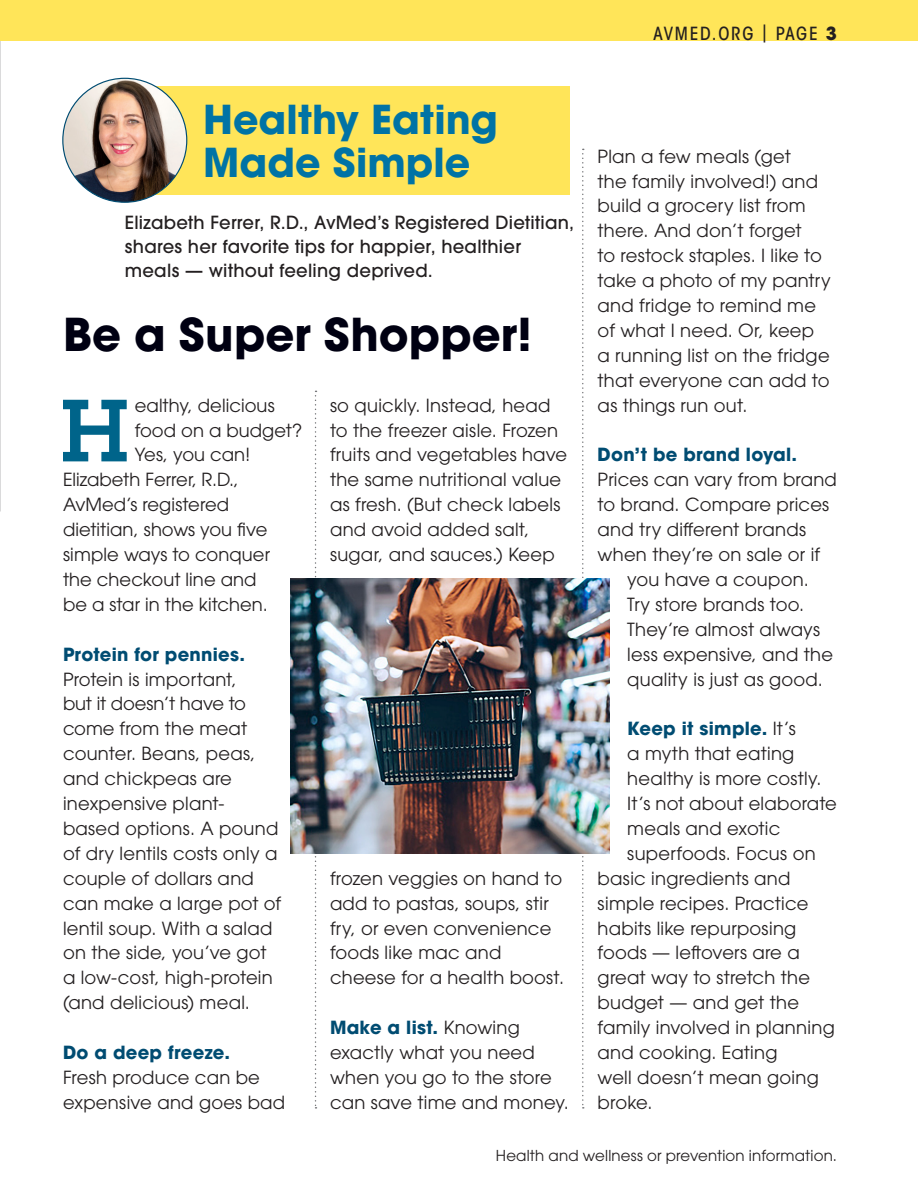
<style>
.page{position:relative;width:918px;height:1188px;background:#fff}
.page>*{position:absolute;margin:0;border:0;box-sizing:border-box;transform-origin:0 0}
.GK_AVMed21-TEXT_-CAP{font:700 93.75px "Archer";color:#00648a}
.GK_Headline_22on24{font:700 45px "ITC Avant Garde Std";color:#000012}
.GK_HEAD_Healthy_Eati{font:700 39.6px/42.9px "ITC Avant Garde Std";color:#0073a5}
.GK_AVMed21-TEXT_-NO{font:18px/24.9px "ITC Avant Garde Std";letter-spacing:.015em;color:#231f20}
.GK_AVMed21-TEXT_-CAP-2{font:18px "ITC Avant Garde Std";letter-spacing:.005em;color:#231f20}
.GK_SUBHEAD_Healthy_E{font:500 18px/24px "ITC Avant Garde Std";letter-spacing:.015em;color:#231f20}
.t1{font:700 18px "ITC Avant Garde Std";letter-spacing:.015em;color:#004c72}
.GK_FOLIO{font:500 condensed 18px "ITC Avant Garde Std";letter-spacing:.1em;color:#231f20}
.GK_Info_folio_line{font:15px "ITC Avant Garde Std";letter-spacing:.01em;color:#231f20}
.s1{font-weight:700;color:#004c72}
.s2{font-weight:700;font-stretch:normal}
.s3{font-weight:400;color:#231f20}
</style>
<div class="page">
<img style="left:0;top:41px;width:1px;height:470px">
<div style="left:0;top:0;width:918px;height:40px;background:#ffe559"></div>
<svg style="left:582px;top:149px;width:2px;height:960px"></svg>
<svg style="left:315px;top:391px;width:2px;height:718px"></svg>
<div style="left:112px;top:86px;width:458px;height:109px;background:#ffe559"></div>
<img style="left:63px;top:78px;width:124px;height:124px;border-radius:62px">
<img style="left:290px;top:578px;width:320px;height:275px">
<p class="GK_HEAD_Healthy_Eati" style="left:203px;top:97px;width:296px">Healthy Eating<br>Made Simple</p>
<p class="GK_SUBHEAD_Healthy_E" style="left:125px;top:210px;width:451px">Elizabeth Ferrer, R.D., AvMed’s Registered Dietitian, shares her favorite tips for happier, healthier meals — without feeling deprived.</p>
<p class="GK_Headline_22on24" style="left:63px;top:305px;width:471px">Be a Super Shopper!</p>
<p class="GK_AVMed21-TEXT_-NO" style="left:330px;top:392px;width:239px">so quickly. Instead, head to the freezer aisle. Frozen fruits and vegetables have the same nutritional value as fresh. (But check labels and avoid added salt, sugar, and sauces.) Keep</p>
<p class="GK_AVMed21-TEXT_-CAP" style="left:60px;top:356px;width:72px">H</p>
<p class="GK_AVMed21-TEXT_-CAP-2" style="left:135px;top:394px;width:142px">ealthy, delicious</p>
<p class="GK_AVMed21-TEXT_-CAP-2" style="left:135px;top:419px;width:169px">food on a budget?</p>
<p class="GK_AVMed21-TEXT_-CAP-2" style="left:135px;top:444px;width:117px">Yes, you can!</p>
<p class="GK_AVMed21-TEXT_-CAP-2" style="left:63px;top:469px;width:177px">Elizabeth Ferrer, R.D.,</p>
<p class="GK_AVMed21-TEXT_-CAP-2" style="left:63px;top:493px;width:168px">AvMed’s registered</p>
<p class="GK_AVMed21-TEXT_-CAP-2" style="left:63px;top:518px;width:206px">dietitian, shows you five</p>
<p class="GK_AVMed21-TEXT_-CAP-2" style="left:63px;top:543px;width:209px">simple ways to conquer</p>
<p class="GK_AVMed21-TEXT_-CAP-2" style="left:63px;top:568px;width:195px">the checkout line and</p>
<p class="GK_AVMed21-TEXT_-CAP-2" style="left:63px;top:593px;width:206px">be a star in the kitchen.</p>
<p class="GK_AVMed21-TEXT_-NO" style="left:63px;top:641px;width:220px"><span class="s1">Protein for pennies.<br></span>Protein is important,<br>but it doesn’t have to come from the meat counter. Beans, peas, and chickpeas are inexpensive plant&shy;based options. A pound of dry lentils costs only a couple of dollars and can make a large pot of lentil soup. With a salad on the side, you’ve got a low-cost, high-protein (and delicious) meal.</p>
<p class="GK_AVMed21-TEXT_-NO" style="left:63px;top:1040px;width:224px"><span class="s1">Do a deep freeze.<br></span>Fresh produce can be expensive and goes bad</p>
<p class="GK_AVMed21-TEXT_-NO" style="left:330px;top:865px;width:236px">frozen veggies on hand to add to pastas, soups, stir fry, or even convenience foods like mac and cheese for a health boost.</p>
<p class="GK_AVMed21-TEXT_-NO" style="left:330px;top:1015px;width:240px"><span class="s1">Make a list.</span> Knowing exactly what you need when you go to the store can save time and money.</p>
<p class="GK_FOLIO" style="left:653px;top:23px;width:185px">AVMED.ORG | PAGE <span class="s2">3</span></p>
<p class="GK_AVMed21-TEXT_-NO" style="left:598px;top:143px;width:235px">Plan a few meals (get<br>the family involved!) and build a grocery list from there. And don’t forget<br>to restock staples. I like to take a photo of my pantry and fridge to remind me of what I need. Or, keep a running list on the fridge that everyone can add to as things run out.</p>
<p class="t1" style="left:598px;top:443px;width:201px">Don’t be brand loyal.</p>
<p class="GK_AVMed21-TEXT_-NO" style="left:598px;top:467px;width:241px">Prices can vary from brand</p>
<p class="GK_AVMed21-TEXT_-NO" style="left:598px;top:492px;width:233px">to brand. Compare prices</p>
<p class="GK_AVMed21-TEXT_-NO" style="left:598px;top:517px;width:210px">and try different brands</p>
<p class="GK_AVMed21-TEXT_-NO" style="left:598px;top:542px;width:224px">when they’re on sale or if</p>
<p class="GK_AVMed21-TEXT_-NO" style="left:627px;top:567px;width:183px">you have a coupon.</p>
<p class="GK_AVMed21-TEXT_-NO" style="left:627px;top:592px;width:178px">Try store brands too.</p>
<p class="GK_AVMed21-TEXT_-NO" style="left:627px;top:616px;width:194px">They’re almost always</p>
<p class="GK_AVMed21-TEXT_-NO" style="left:627px;top:641px;width:207px">less expensive, and the</p>
<p class="GK_AVMed21-TEXT_-NO" style="left:627px;top:666px;width:197px">quality is just as good.</p>
<p class="t1" style="left:627px;top:717px;width:170px">Keep it simple. <span class="s3">It’s</span></p>
<p class="GK_AVMed21-TEXT_-NO" style="left:627px;top:741px;width:169px">a myth that eating</p>
<p class="GK_AVMed21-TEXT_-NO" style="left:627px;top:766px;width:196px">healthy is more costly.</p>
<p class="GK_AVMed21-TEXT_-NO" style="left:627px;top:791px;width:211px">It’s not about elaborate</p>
<p class="GK_AVMed21-TEXT_-NO" style="left:627px;top:816px;width:155px">meals and exotic</p>
<p class="GK_AVMed21-TEXT_-NO" style="left:627px;top:841px;width:190px">superfoods. Focus on</p>
<p class="GK_AVMed21-TEXT_-NO" style="left:598px;top:865px;width:194px">basic ingredients and</p>
<p class="GK_AVMed21-TEXT_-NO" style="left:598px;top:890px;width:212px">simple recipes. Practice</p>
<p class="GK_AVMed21-TEXT_-NO" style="left:598px;top:915px;width:200px">habits like repurposing</p>
<p class="GK_AVMed21-TEXT_-NO" style="left:598px;top:940px;width:204px">foods — leftovers are a</p>
<p class="GK_AVMed21-TEXT_-NO" style="left:598px;top:965px;width:214px">great way to stretch the</p>
<p class="GK_AVMed21-TEXT_-NO" style="left:598px;top:990px;width:203px">budget — and get the</p>
<p class="GK_AVMed21-TEXT_-NO" style="left:598px;top:1015px;width:239px">family involved in planning</p>
<p class="GK_AVMed21-TEXT_-NO" style="left:598px;top:1040px;width:181px">and cooking. Eating</p>
<p class="GK_AVMed21-TEXT_-NO" style="left:598px;top:1065px;width:223px">well doesn’t mean going</p>
<p class="GK_AVMed21-TEXT_-NO" style="left:598px;top:1090px;width:56px">broke.</p>
<p class="GK_Info_folio_line" style="left:496px;top:1146px;width:343px">Health and wellness or prevention information.</p>
</div>
